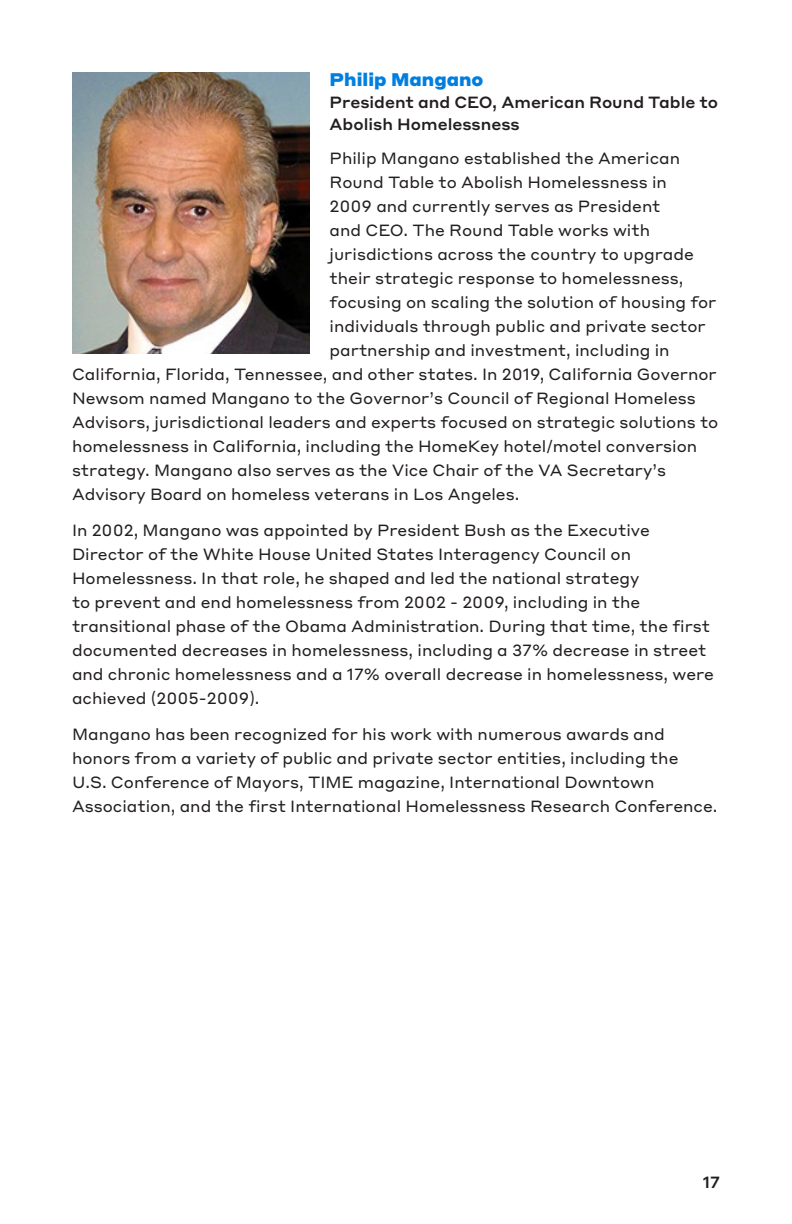
<style>
.page{position:relative;width:792px;height:1224px;background:#fff}
.page>*{position:absolute;margin:0;border:0;box-sizing:border-box;transform-origin:0 0}
.Speaker_Name{font:900 18px "Styrene A";color:#007fe1}
.Body{font:16px/24px "Styrene A";color:#231f20}
.Speaker_Title{font:500 16px/22px "Styrene A";color:#231f20}
</style>
<div class="page">
<img style="left:72px;top:72px;width:238px;height:282px">
<p class="Speaker_Name" style="left:330px;top:64px;width:155px">Philip Mangano</p>
<p class="Speaker_Title" style="left:330px;top:90px;width:390px">President and CEO, American Round Table to<br>Abolish Homelessness</p>
<p class="Body" style="left:330px;top:145px;width:352px">Philip Mangano established the American</p>
<p class="Body" style="left:330px;top:169px;width:339px">Round Table to Abolish Homelessness in</p>
<p class="Body" style="left:330px;top:193px;width:332px">2009 and currently serves as President</p>
<p class="Body" style="left:330px;top:217px;width:322px">and CEO. The Round Table works with</p>
<p class="Body" style="left:330px;top:241px;width:366px">jurisdictions across the country to upgrade</p>
<p class="Body" style="left:330px;top:265px;width:355px">their strategic response to homelessness,</p>
<p class="Body" style="left:330px;top:289px;width:388px">focusing on scaling the solution of housing for</p>
<p class="Body" style="left:330px;top:313px;width:378px">individuals through public and private sector</p>
<p class="Body" style="left:330px;top:337px;width:342px">partnership and investment, including in</p>
<p class="Body" style="left:72px;top:361px;width:646px">California, Florida, Tennessee, and other states. In 2019, California Governor</p>
<p class="Body" style="left:72px;top:385px;width:625px">Newsom named Mangano to the Governor’s Council of Regional Homeless</p>
<p class="Body" style="left:72px;top:409px;width:648px">Advisors, jurisdictional leaders and experts focused on strategic solutions to</p>
<p class="Body" style="left:72px;top:433px;width:627px">homelessness in California, including the HomeKey hotel/motel conversion</p>
<p class="Body" style="left:72px;top:457px;width:596px">strategy. Mangano also serves as the Vice Chair of the VA Secretary’s</p>
<p class="Body" style="left:72px;top:481px;width:449px">Advisory Board on homeless veterans in Los Angeles.</p>
<p class="Body" style="left:72px;top:517px;width:644px">In 2002, Mangano was appointed by President Bush as the Executive Director of the White House United States Interagency Council on Homelessness. In that role, he shaped and led the national strategy<br>to prevent and end homelessness from 2002 - 2009, including in the transitional phase of the Obama Administration. During that time, the first documented decreases in homelessness, including a 37% decrease in street and chronic homelessness and a 17% overall decrease in homelessness, were achieved (2005-2009).</p>
<p class="Body" style="left:72px;top:721px;width:647px">Mangano has been recognized for his work with numerous awards and honors from a variety of public and private sector entities, including the<br>U.S. Conference of Mayors, TIME magazine, International Downtown Association, and the first International Homelessness Research Conference.</p>
<p class="Speaker_Title" style="left:703px;top:1170px;width:19px">17</p>
</div>
